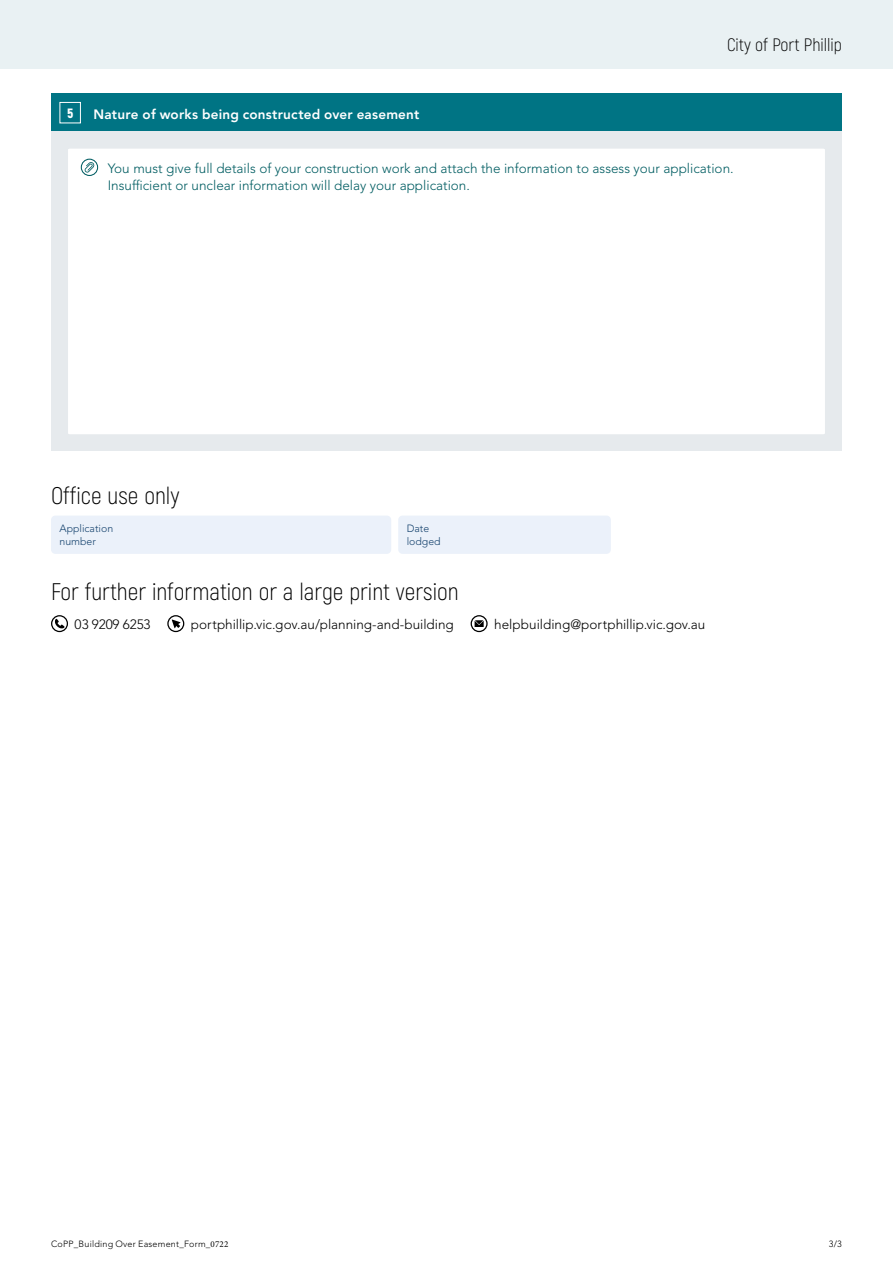
<style>
.page{position:relative;width:893px;height:1263px;background:#fff}
.page>*{position:absolute;margin:0;border:0;box-sizing:border-box;transform-origin:0 0}
.t1{font:300 24px "Akrobat";color:#000}
.t2{font:300 18px "Akrobat";color:#000}
.t3{font:300 13.5px/16.2px "Avenir LT Std";color:#005d62}
.t4{font:300 13.5px "Avenir LT Std";color:#000}
.t5{font:800 13.5px "Avenir LT Std";letter-spacing:.015em;color:#fff}
.t6{font:900 13.5px "Akrobat";color:#fff}
.t7{font:300 10.5px/12.6px "Avenir LT Std";color:#16436e}
.t8{font:300 9px "Avenir LT Std";letter-spacing:.025em;color:#000}
.s1{font-family:"Minion Pro";font-weight:400}
</style>
<div class="page">
<div style="left:0;top:0;width:893px;height:68px;background:#e9f1f3"></div>
<div style="left:51px;top:94px;width:791px;height:38px;background:#007484"></div>
<div style="left:51px;top:132px;width:791px;height:319px;background:#e6eaed"></div>
<div style="left:60px;top:102px;width:21px;height:21px;border:1px solid #fff"></div>
<div style="left:68px;top:149px;width:757px;height:285px;background:#fff"></div>
<svg style="left:85px;top:162px;width:9px;height:11px"></svg>
<div style="left:81px;top:159px;width:17px;height:17px;border:1px solid #005d62;border-radius:50%"></div>
<div style="left:51px;top:516px;width:340px;height:38px;background:#ebf1fa;border-radius:4px"></div>
<div style="left:398px;top:516px;width:213px;height:38px;background:#ebf1fa;border-radius:4px"></div>
<svg style="left:51px;top:615px;width:17px;height:17px"></svg>
<svg style="left:167px;top:615px;width:17px;height:17px"></svg>
<svg style="left:471px;top:615px;width:17px;height:17px"></svg>
<p class="t6" style="left:67px;top:104px;width:8px">5</p>
<p class="t5" style="left:94px;top:106px;width:327px">Nature of works being constructed over easement</p>
<h2 class="t2" style="left:727px;top:34px;width:116px">City of Port Phillip</h2>
<p class="t3" style="left:108px;top:161px;width:627px">You must give full details of your construction work and attach the information to assess your application.<br>Insufficient or unclear information will delay your application.</p>
<h1 class="t1" style="left:51px;top:482px;width:130px">Office use only</h1>
<p class="t7" style="left:60px;top:522px;width:55px">Application number</p>
<p class="t7" style="left:407px;top:522px;width:35px">Date lodged</p>
<h1 class="t1" style="left:51px;top:577px;width:409px">For further information or a large print version</h1>
<p class="t4" style="left:75px;top:616px;width:77px">03 9209 6253</p>
<p class="t4" style="left:191px;top:616px;width:264px">portphillip.vic.gov.au/planning-and-building</p>
<p class="t4" style="left:494px;top:616px;width:213px">helpbuilding@portphillip.vic.gov.au</p>
<p class="t8" style="left:51px;top:1239px;width:179px">CoPP_Building Over Easement_Form_<span class="s1">0722</span></p>
<p class="t8" style="left:829px;top:1239px;width:15px">3/3</p>
</div>
